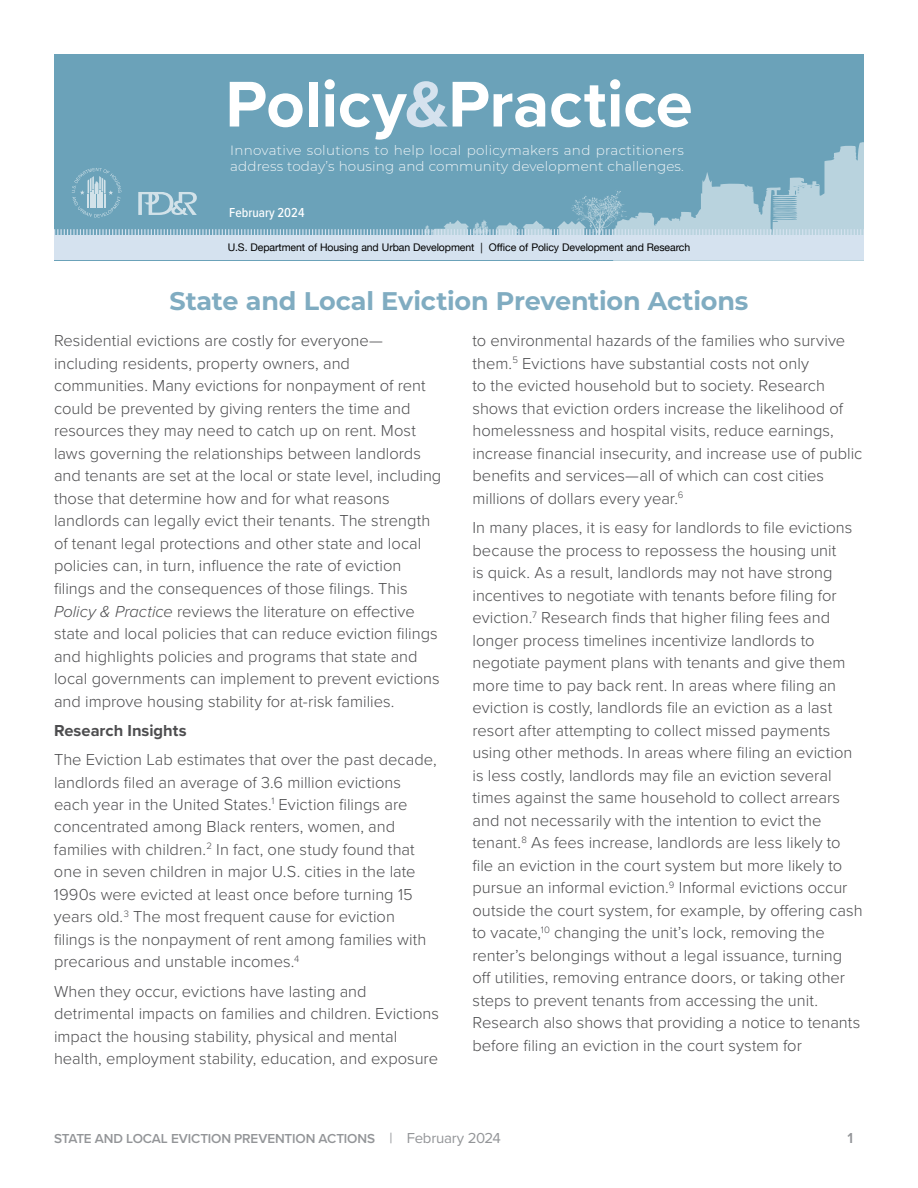
<style>
.page{position:relative;width:918px;height:1188px;background:#fff}
.page>*{position:absolute;margin:0;border:0;box-sizing:border-box;transform-origin:0 0}
.H1-main{font:700 66.9px "Proxima Nova";letter-spacing:-.005em;color:#fff}
.t1{font:700 25.5px "Montserrat";letter-spacing:-.01em;color:#80acc1}
.t2{font:300 16.5px/22.5px "Proxima Nova";color:#4d4d4f}
.H3-new{font:700 16.5px "Proxima Nova";color:#4d4d4f}
.t3{font:600 15px "Proxima Nova";color:#939598}
.t4{font:300 13.5px/16.2px "Montserrat";letter-spacing:.01em;color:#fff}
.t5{font:600 13.5px "Proxima Nova";letter-spacing:-.01em;color:#939598}
.t6{font:500 13.5px "Proxima Nova Cond";color:#fff}
.t7{font:10.5px "Helvetica Neue";letter-spacing:-.01em;color:#000}
.s1{color:#d5e2ee}
.s2{font-style:italic}
.s3{font-weight:400;font-size:15px}
</style>
<div class="page">
<div style="left:54px;top:54px;width:810px;height:206px;background:#6ba2b9"></div>
<svg style="left:54px;top:142px;width:810px;height:118px"></svg>
<h1 class="H1-main" style="left:225px;top:54px;width:469px">Policy<span class="s1">&amp;</span>Practice</h1>
<p class="t4" style="left:230px;top:141px;width:455px">Innovative solutions to help local policymakers and practitioners address today’s housing and community development challenges.</p>
<p class="t6" style="left:229px;top:203px;width:77px">February 2024</p>
<p class="t7" style="left:228px;top:239px;width:464px">U.S. Department of Housing and Urban Development | Office of Policy Development and Research</p>
<h2 class="t1" style="left:170px;top:283px;width:580px">State and Local Eviction Prevention Actions</h2>
<p class="t2" style="left:54px;top:329px;width:389px">Residential evictions are costly for everyone— including residents, property owners, and communities. Many evictions for nonpayment of rent could be prevented by giving renters the time and resources they may need to catch up on rent. Most laws governing the relationships between landlords and tenants are set at the local or state level, including those that determine how and for what reasons landlords can legally evict their tenants. The strength of tenant legal protections and other state and local policies can, in turn, influence the rate of eviction filings and the consequences of those filings. This <span class="s2">Policy &amp; Practice</span> reviews the literature on effective state and local policies that can reduce eviction filings and highlights policies and programs that state and local governments can implement to prevent evictions and improve housing stability for at-risk families.</p>
<h3 class="H3-new" style="left:54px;top:718px;width:134px">Research Insights</h3>
<p class="t2" style="left:54px;top:747px;width:384px">The Eviction Lab estimates that over the past decade, landlords filed an average of 3.6 million evictions each year in the United States.<sup>1</sup> Eviction filings are concentrated among Black renters, women, and families with children.<sup>2</sup> In fact, one study found that one in seven children in major U.S. cities in the late 1990s were evicted at least once before turning 15 years old.<sup>3</sup> The most frequent cause for eviction filings is the nonpayment of rent among families with precarious and unstable incomes.<sup>4</sup></p>
<p class="t2" style="left:54px;top:979px;width:387px">When they occur, evictions have lasting and detrimental impacts on families and children. Evictions impact the housing stability, physical and mental health, employment stability, education, and exposure</p>
<p class="t2" style="left:472px;top:329px;width:391px">to environmental hazards of the families who survive them.<sup>5</sup> Evictions have substantial costs not only<br>to the evicted household but to society. Research shows that eviction orders increase the likelihood of homelessness and hospital visits, reduce earnings, increase financial insecurity, and increase use of public benefits and services—all of which can cost cities millions of dollars every year.<sup>6</sup></p>
<p class="t2" style="left:472px;top:516px;width:392px">In many places, it is easy for landlords to file evictions because the process to repossess the housing unit<br>is quick. As a result, landlords may not have strong incentives to negotiate with tenants before filing for eviction.<sup>7</sup> Research finds that higher filing fees and longer process timelines incentivize landlords to negotiate payment plans with tenants and give them more time to pay back rent. In areas where filing an eviction is costly, landlords file an eviction as a last resort after attempting to collect missed payments using other methods. In areas where filing an eviction is less costly, landlords may file an eviction several times against the same household to collect arrears and not necessarily with the intention to evict the tenant.<sup>8</sup> As fees increase, landlords are less likely to file an eviction in the court system but more likely to pursue an informal eviction.<sup>9</sup> Informal evictions occur outside the court system, for example, by offering cash to vacate,<sup>10</sup> changing the unit’s lock, removing the renter’s belongings without a legal issuance, turning off utilities, removing entrance doors, or taking other steps to prevent tenants from accessing the unit.<br>Research also shows that providing a notice to tenants before filing an eviction in the court system for</p>
<p class="t5" style="left:54px;top:1129px;width:448px">STATE AND LOCAL EVICTION PREVENTION ACTIONS <span class="s3">| February 2024</span></p>
<p class="t3" style="left:848px;top:1127px;width:7px">1</p>
</div>
